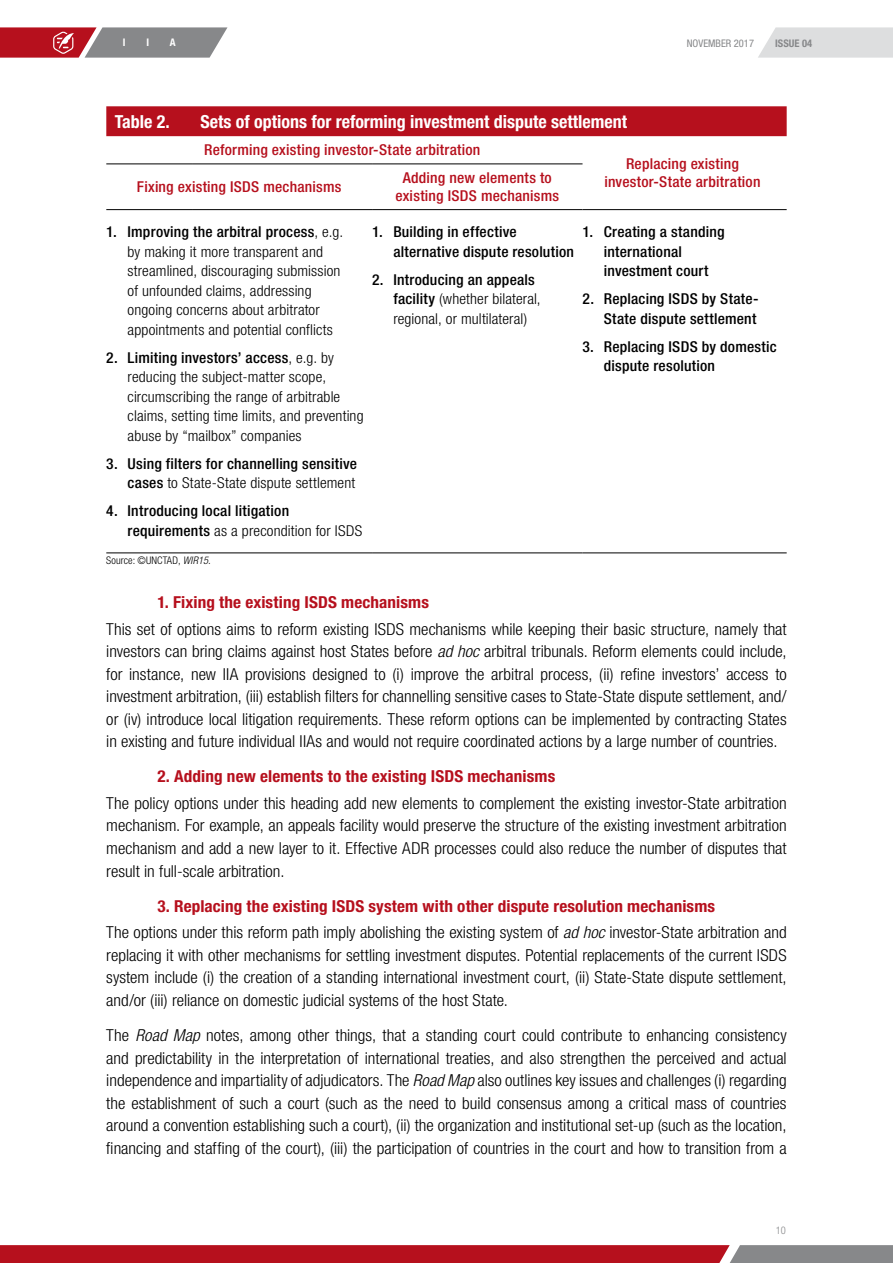
<style>
.page{position:relative;width:893px;height:1263px;background:#fff}
.page>*{position:absolute;margin:0;border:0;box-sizing:border-box;transform-origin:0 0}
.t1{font:700 condensed 18px "Helvetica Neue LT Std";color:#fff}
.t2{font:300 condensed 16.5px/22.5px "Helvetica Neue LT Std";color:#000;text-align:justify;scale:1.04 1}
.t3{font:700 condensed 16.5px "Helvetica Neue LT Std";letter-spacing:.005em;color:#b6101d;scale:1.04 1}
.t4{font:300 condensed 15px/19.5px "Helvetica Neue LT Std";letter-spacing:.01em;color:#000;scale:1.04 1}
.t5{font:500 condensed 15px/19.5px "Helvetica Neue LT Std";letter-spacing:.015em;color:#000;scale:1.04 1}
.t6{font:500 condensed 15px/18px "Helvetica Neue LT Std";letter-spacing:.015em;color:#b6101d;text-align:center;scale:1.04 1}
.t7{font:300 condensed 10.5px "Helvetica Neue LT Std";letter-spacing:.01em;color:#000}
.t8{font:condensed 10.5px "Helvetica Neue LT Std";color:#87888a}
.t9{font:700 condensed 10.5px "Helvetica Neue LT Std";color:#87888a}
.t10{font:700 condensed 10.5px "Helvetica Neue LT Std";color:#fff}
.t11{font:300 condensed 10.5px "Helvetica Neue LT Std";color:#87888a}
.s1{font-weight:500}
.s2{font-weight:300}
.s3{font-style:italic}
.s4{font-weight:700;color:#b6101d}
</style>
<div class="page">
<svg style="left:758px;top:27px;width:135px;height:31px;background:#dfe0e1"></svg>
<svg style="left:0;top:27px;width:227px;height:31px;background:#a46a70"></svg>
<svg style="left:0;top:1245px;width:893px;height:18px;background:#af2934"></svg>
<div style="left:106px;top:106px;width:681px;height:30px;background:#b6101d"></div>
<hr style="left:106px;top:164px;width:86px;height:1px;background:#000">
<hr style="left:192px;top:164px;width:180px;height:1px;background:#000">
<hr style="left:372px;top:164px;width:210px;height:1px;background:#000">
<hr style="left:582px;top:552px;width:205px;height:1px;background:#000">
<hr style="left:106px;top:552px;width:86px;height:1px;background:#000">
<hr style="left:192px;top:552px;width:180px;height:1px;background:#000">
<hr style="left:582px;top:209px;width:205px;height:1px;background:#000">
<hr style="left:106px;top:209px;width:86px;height:1px;background:#000">
<hr style="left:192px;top:209px;width:180px;height:1px;background:#000">
<hr style="left:372px;top:209px;width:210px;height:1px;background:#000">
<hr style="left:372px;top:552px;width:210px;height:1px;background:#000">
<p class="t10" style="left:123px;top:36px;width:4px">I</p>
<p class="t10" style="left:146px;top:36px;width:4px">I</p>
<p class="t10" style="left:170px;top:36px;width:7px">A</p>
<p class="t8" style="left:687px;top:37px;width:69px">NOVEMBER 2017</p>
<p class="t9" style="left:775px;top:37px;width:38px">ISSUE 04</p>
<p class="t1" style="left:115px;top:110px;width:56px">Table 2.</p>
<p class="t1" style="left:201px;top:110px;width:428px">Sets of options for reforming investment dispute settlement</p>
<p class="t6" style="left:204px;top:141px;width:267px">Reforming existing investor-State arbitration</p>
<p class="t6" style="left:604px;top:155px;width:152px">Replacing existing investor-State arbitration</p>
<p class="t6" style="left:137px;top:178px;width:198px">Fixing existing ISDS mechanisms</p>
<p class="t6" style="left:395px;top:169px;width:159px">Adding new elements to existing ISDS mechanisms</p>
<p class="t4" style="left:128px;top:222px;width:209px;text-indent:-21px"><span class="s1">1. Improving the arbitral process</span>, e.g. by making it more transparent and streamlined, discouraging submission of unfounded claims, addressing ongoing concerns about arbitrator appointments and potential conflicts</p>
<p class="t4" style="left:128px;top:348px;width:228px;text-indent:-21px"><span class="s1">2. Limiting investors’ access</span>, e.g. by reducing the subject-matter scope, circumscribing the range of arbitrable claims, setting time limits, and preventing abuse by “mailbox” companies</p>
<p class="t5" style="left:106px;top:454px;width:243px;text-align:right">3. Using filters for channelling sensitive cases <span class="s2">to State-State dispute settlement</span></p>
<p class="t5" style="left:128px;top:501px;width:227px;text-indent:-21px">4. Introducing local litigation requirements <span class="s2">as a precondition for ISDS</span></p>
<p class="t5" style="left:604px;top:222px;width:118px;text-indent:-21px">1. Creating a standing international investment court</p>
<p class="t5" style="left:582px;top:289px;width:171px;text-align:right">2. Replacing ISDS by State-<br>State dispute settlement</p>
<p class="t5" style="left:604px;top:337px;width:168px;text-indent:-21px">3. Replacing ISDS by domestic dispute resolution</p>
<p class="t5" style="left:393px;top:222px;width:175px;text-indent:-21px">1. Building in effective alternative dispute resolution</p>
<p class="t4" style="left:393px;top:270px;width:143px;text-indent:-21px"><span class="s1">2. Introducing an appeals facility</span> (whether bilateral, regional, or multilateral)</p>
<p class="t7" style="left:106px;top:555px;width:106px">Source: ©UNCTAD, <span class="s3">WIR15.</span></p>
<p class="t3" style="left:157px;top:592px;width:263px">1. Fixing the existing ISDS mechanisms</p>
<p class="t2" style="left:106px;top:617px;width:656px">This set of options aims to reform existing ISDS mechanisms while keeping their basic structure, namely that investors can bring claims against host States before <span class="s3">ad hoc</span> arbitral tribunals. Reform elements could include, for instance, new IIA provisions designed to (i) improve the arbitral process, (ii) refine investors’ access to investment arbitration, (iii) establish filters for channelling sensitive cases to State-State dispute settlement, and/ or (iv) introduce local litigation requirements. These reform options can be implemented by contracting States in existing and future individual IIAs and would not require coordinated actions by a large number of countries.</p>
<p class="t3" style="left:157px;top:766px;width:384px">2. Adding new elements to the existing ISDS mechanisms</p>
<p class="t2" style="left:106px;top:792px;width:656px">The policy options under this heading add new elements to complement the existing investor-State arbitration mechanism. For example, an appeals facility would preserve the structure of the existing investment arbitration mechanism and add a new layer to it. Effective ADR processes could also reduce the number of disputes that result in full-scale arbitration.</p>
<p class="t2" style="left:106px;top:892px;width:656px;line-height:26.7px;text-indent:51px"><span class="s4">3. Replacing the existing ISDS system with other dispute resolution mechanisms<br></span>The options under this reform path imply abolishing the existing system of <span class="s3">ad hoc</span> investor-State arbitration and</p>
<p class="t2" style="left:106px;top:943px;width:656px">replacing it with other mechanisms for settling investment disputes. Potential replacements of the current ISDS system include (i) the creation of a standing international investment court, (ii) State-State dispute settlement, and/or (iii) reliance on domestic judicial systems of the host State.</p>
<p class="t2" style="left:106px;top:1024px;width:656px">The <span class="s3">Road Map</span> notes, among other things, that a standing court could contribute to enhancing consistency and predictability in the interpretation of international treaties, and also strengthen the perceived and actual independence and impartiality of adjudicators. The <span class="s3">Road Map</span> also outlines key issues and challenges (i) regarding the establishment of such a court (such as the need to build consensus among a critical mass of countries around a convention establishing such a court), (ii) the organization and institutional set-up (such as the location, financing and staffing of the court), (iii) the participation of countries in the court and how to transition from a</p>
<p class="t11" style="left:776px;top:1224px;width:12px">10</p>
</div>
